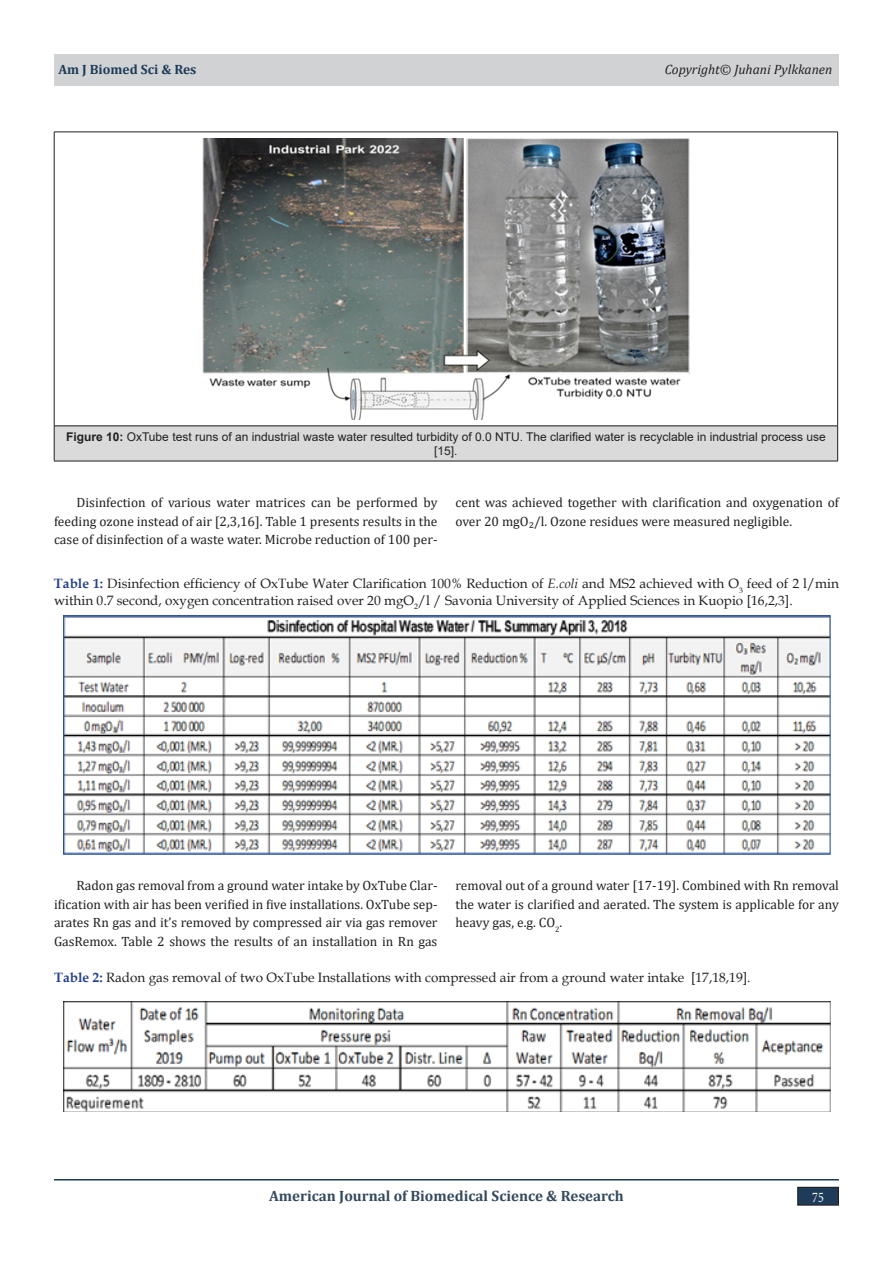
<style>
.page{position:relative;width:893px;height:1263px;background:#fff}
.page>*{position:absolute;margin:0;border:0;box-sizing:border-box;transform-origin:0 0}
.t1{font:700 15px "Cambria";color:#34495e}
.t2{font:14.7px "Minion Pro";color:#fff;scale:.83 1}
.t3{font:13.5px/18.8px "Cambria";color:#231f20;text-align:justify}
.t4{font:13.5px/16.2px "Book Antiqua";color:#231f20}
.t5{font:italic 13.5px "Cambria";color:#231f20}
.t6{font:700 13.5px "Cambria";color:#1e3c5a}
.t7{font:12px/14.4px "Arial";color:#231f20;text-align:center}
.s1{font-weight:700}
.s2{font-weight:700;color:#253f8e}
.s3{font-style:italic}
</style>
<div class="page">
<hr style="left:54px;top:1179px;width:785px;height:1px;background:#1e3c5a">
<div style="left:54px;top:54px;width:785px;height:31px;background:#d1d2d4"></div>
<div style="left:798px;top:1187px;width:40px;height:18px;background:#1e3c5a"></div>
<div style="left:797px;top:1187px;width:42px;height:19px;border:1px solid #231f20"></div>
<div style="left:54px;top:426px;width:784px;height:35px;background:#dadada"></div>
<hr style="left:54px;top:132px;width:784px;height:1px;background:#231f20">
<hr style="left:54px;top:132px;width:1px;height:294px;background:#231f20">
<hr style="left:837px;top:132px;width:1px;height:294px;background:#231f20">
<hr style="left:54px;top:426px;width:784px;height:1px;background:#231f20">
<hr style="left:54px;top:426px;width:1px;height:35px;background:#231f20">
<hr style="left:837px;top:426px;width:1px;height:35px;background:#231f20">
<hr style="left:54px;top:461px;width:784px;height:1px;background:#231f20">
<img style="left:203px;top:139px;width:487px;height:281px">
<img style="left:64px;top:615px;width:767px;height:239px">
<img style="left:64px;top:1001px;width:767px;height:111px">
<p class="t6" style="left:58px;top:59px;width:139px">Am J Biomed Sci &amp; Res</p>
<p class="t5" style="left:665px;top:59px;width:169px">Copyright© Juhani Pylkkanen</p>
<p class="t7" style="left:66px;top:429px;width:761px"><span class="s1">Figure 10:</span> OxTube test runs of an industrial waste water resulted turbidity of 0.0 NTU. The clarified water is recyclable in industrial process use [15].</p>
<p class="t3" style="left:54px;top:493px;width:385px;text-indent:23px">Disinfection of various water matrices can be performed by feeding ozone instead of air [2,3,16]. Table 1 presents results in the case of disinfection of a waste water. Microbe reduction of 100 per-</p>
<p class="t3" style="left:455px;top:493px;width:385px">cent was achieved together with clarification and oxygenation of over 20 mgO₂/l. Ozone residues were measured negligible.</p>
<p class="t4" style="left:54px;top:575px;width:786px"><span class="s2">Table 1:</span> Disinfection efficiency of OxTube Water Clarification 100% Reduction of <span class="s3">E.coli</span> and MS2 achieved with O<sub>3</sub> feed of 2 l/min within 0.7 second, oxygen concentration raised over 20 mgO<sub>2</sub>/l / Savonia University of Applied Sciences in Kuopio [16,2,3].</p>
<p class="t3" style="left:54px;top:876px;width:385px;text-indent:23px">Radon gas removal from a ground water intake by OxTube Clar&shy;ification with air has been verified in five installations. OxTube sep&shy;arates Rn gas and it’s removed by compressed air via gas remover GasRemox. Table 2 shows the results of an installation in Rn gas</p>
<p class="t3" style="left:455px;top:876px;width:385px">removal out of a ground water [17-19]. Combined with Rn removal the water is clarified and aerated. The system is applicable for any heavy gas, e.g. CO<sub>2</sub>.</p>
<p class="t4" style="left:54px;top:969px;width:698px"><span class="s2">Table 2:</span> Radon gas removal of two OxTube Installations with compressed air from a ground water intake [17,18,19].</p>
<p class="t1" style="left:269px;top:1185px;width:356px">American Journal of Biomedical Science &amp; Research</p>
<p class="t2" style="left:812px;top:1187px;width:16px">75</p>
</div>
